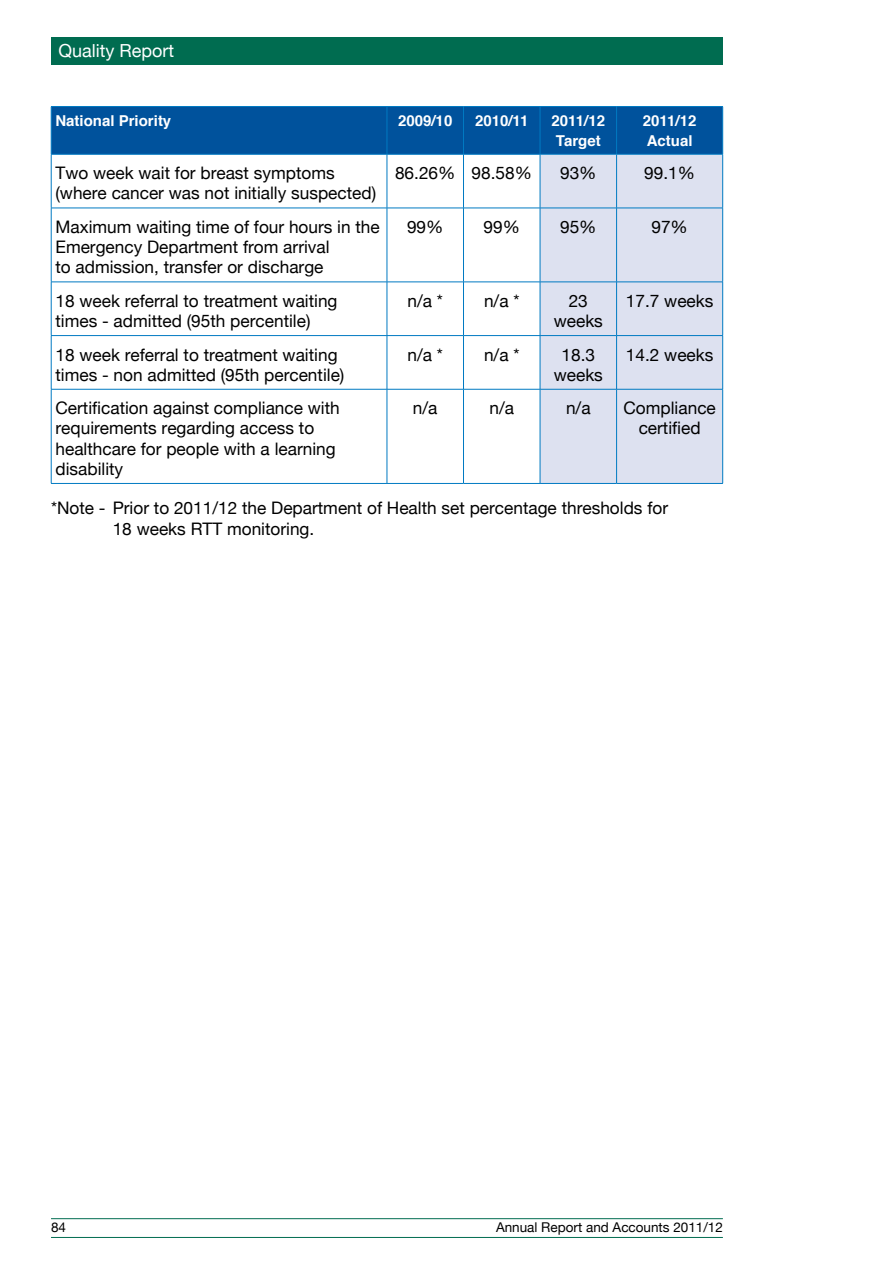
<style>
.page{position:relative;width:893px;height:1263px;background:#fff}
.page>*{position:absolute;margin:0;border:0;box-sizing:border-box;transform-origin:0 0}
.t1{font:18px "Helvetica Neue";color:#fff}
.t2{font:17.25px/20.2px "Helvetica Neue";color:#000}
.t3{font:700 15px/19.5px "Helvetica";color:#fff}
.t4{font:13.5px "Helvetica Neue";color:#000}
</style>
<div class="page">
<div style="left:51px;top:37px;width:672px;height:27px;background:#006c50"></div>
<hr style="left:51px;top:1218px;width:672px;height:1px;background:#006c50">
<hr style="left:51px;top:1237px;width:672px;height:1px;background:#006c50">
<div style="left:52px;top:107px;width:670px;height:47px;background:#00529c"></div>
<div style="left:541px;top:155px;width:181px;height:328px;background:#dde1f0"></div>
<hr style="left:51px;top:106px;width:336px;height:1px;background:#007ac2">
<hr style="left:51px;top:107px;width:1px;height:47px;background:#007ac2">
<hr style="left:387px;top:106px;width:76px;height:1px;background:#007ac2">
<hr style="left:387px;top:107px;width:1px;height:47px;background:#007ac2">
<hr style="left:463px;top:106px;width:77px;height:1px;background:#007ac2">
<hr style="left:463px;top:107px;width:1px;height:47px;background:#007ac2">
<hr style="left:540px;top:106px;width:77px;height:1px;background:#007ac2">
<hr style="left:540px;top:107px;width:1px;height:47px;background:#007ac2">
<hr style="left:617px;top:106px;width:106px;height:1px;background:#007ac2">
<hr style="left:616px;top:107px;width:1px;height:47px;background:#007ac2">
<hr style="left:722px;top:107px;width:1px;height:47px;background:#007ac2">
<hr style="left:51px;top:154px;width:336px;height:1px;background:#007ac2">
<hr style="left:51px;top:154px;width:1px;height:54px;background:#007ac2">
<hr style="left:387px;top:154px;width:76px;height:1px;background:#007ac2">
<hr style="left:387px;top:154px;width:1px;height:54px;background:#007ac2">
<hr style="left:463px;top:154px;width:77px;height:1px;background:#007ac2">
<hr style="left:463px;top:154px;width:1px;height:54px;background:#007ac2">
<hr style="left:540px;top:154px;width:77px;height:1px;background:#007ac2">
<hr style="left:540px;top:154px;width:1px;height:54px;background:#007ac2">
<hr style="left:617px;top:154px;width:106px;height:1px;background:#007ac2">
<hr style="left:616px;top:154px;width:1px;height:54px;background:#007ac2">
<hr style="left:722px;top:154px;width:1px;height:54px;background:#007ac2">
<hr style="left:51px;top:208px;width:336px;height:1px;background:#007ac2">
<hr style="left:51px;top:208px;width:1px;height:74px;background:#007ac2">
<hr style="left:387px;top:208px;width:76px;height:1px;background:#007ac2">
<hr style="left:387px;top:208px;width:1px;height:74px;background:#007ac2">
<hr style="left:463px;top:208px;width:77px;height:1px;background:#007ac2">
<hr style="left:463px;top:208px;width:1px;height:74px;background:#007ac2">
<hr style="left:540px;top:208px;width:77px;height:1px;background:#007ac2">
<hr style="left:540px;top:208px;width:1px;height:74px;background:#007ac2">
<hr style="left:617px;top:208px;width:106px;height:1px;background:#007ac2">
<hr style="left:616px;top:208px;width:1px;height:74px;background:#007ac2">
<hr style="left:722px;top:208px;width:1px;height:74px;background:#007ac2">
<hr style="left:51px;top:282px;width:336px;height:1px;background:#007ac2">
<hr style="left:51px;top:282px;width:1px;height:53px;background:#007ac2">
<hr style="left:387px;top:282px;width:76px;height:1px;background:#007ac2">
<hr style="left:387px;top:282px;width:1px;height:53px;background:#007ac2">
<hr style="left:463px;top:282px;width:77px;height:1px;background:#007ac2">
<hr style="left:463px;top:282px;width:1px;height:53px;background:#007ac2">
<hr style="left:540px;top:282px;width:77px;height:1px;background:#007ac2">
<hr style="left:540px;top:282px;width:1px;height:53px;background:#007ac2">
<hr style="left:617px;top:282px;width:106px;height:1px;background:#007ac2">
<hr style="left:616px;top:282px;width:1px;height:53px;background:#007ac2">
<hr style="left:722px;top:282px;width:1px;height:53px;background:#007ac2">
<hr style="left:51px;top:335px;width:336px;height:1px;background:#007ac2">
<hr style="left:51px;top:336px;width:1px;height:53px;background:#007ac2">
<hr style="left:387px;top:335px;width:76px;height:1px;background:#007ac2">
<hr style="left:387px;top:336px;width:1px;height:53px;background:#007ac2">
<hr style="left:463px;top:335px;width:77px;height:1px;background:#007ac2">
<hr style="left:463px;top:336px;width:1px;height:53px;background:#007ac2">
<hr style="left:540px;top:335px;width:77px;height:1px;background:#007ac2">
<hr style="left:540px;top:336px;width:1px;height:53px;background:#007ac2">
<hr style="left:617px;top:335px;width:106px;height:1px;background:#007ac2">
<hr style="left:616px;top:336px;width:1px;height:53px;background:#007ac2">
<hr style="left:722px;top:336px;width:1px;height:53px;background:#007ac2">
<hr style="left:51px;top:389px;width:336px;height:1px;background:#007ac2">
<hr style="left:51px;top:389px;width:1px;height:94px;background:#007ac2">
<hr style="left:387px;top:389px;width:76px;height:1px;background:#007ac2">
<hr style="left:387px;top:389px;width:1px;height:94px;background:#007ac2">
<hr style="left:463px;top:389px;width:77px;height:1px;background:#007ac2">
<hr style="left:463px;top:389px;width:1px;height:94px;background:#007ac2">
<hr style="left:540px;top:389px;width:77px;height:1px;background:#007ac2">
<hr style="left:540px;top:389px;width:1px;height:94px;background:#007ac2">
<hr style="left:617px;top:389px;width:106px;height:1px;background:#007ac2">
<hr style="left:616px;top:389px;width:1px;height:94px;background:#007ac2">
<hr style="left:722px;top:389px;width:1px;height:94px;background:#007ac2">
<hr style="left:51px;top:483px;width:336px;height:1px;background:#007ac2">
<hr style="left:387px;top:483px;width:76px;height:1px;background:#007ac2">
<hr style="left:463px;top:483px;width:77px;height:1px;background:#007ac2">
<hr style="left:540px;top:483px;width:77px;height:1px;background:#007ac2">
<hr style="left:617px;top:483px;width:106px;height:1px;background:#007ac2">
<p class="t1" style="left:58px;top:40px;width:117px">Quality Report</p>
<p class="t3" style="left:55px;top:111px;width:117px">National Priority</p>
<p class="t3" style="left:398px;top:111px;width:56px">2009/10</p>
<p class="t3" style="left:475px;top:111px;width:55px">2010/11</p>
<p class="t3" style="left:552px;top:111px;width:55px">2011/12<br>Target</p>
<p class="t3" style="left:643px;top:111px;width:55px">2011/12<br>Actual</p>
<p class="t2" style="left:55px;top:163px;width:322px">Two week wait for breast symptoms (where cancer was not initially suspected)</p>
<p class="t2" style="left:395px;top:163px;width:138px">86.26% 98.58%</p>
<p class="t2" style="left:560px;top:163px;width:38px">93%</p>
<p class="t2" style="left:644px;top:163px;width:52px">99.1%</p>
<p class="t2" style="left:55px;top:216px;width:326px">Maximum waiting time of four hours in the<br>Emergency Department from arrival<br>to admission, transfer or discharge</p>
<p class="t2" style="left:407px;top:216px;width:38px">99%</p>
<p class="t2" style="left:484px;top:216px;width:38px">99%</p>
<p class="t2" style="left:560px;top:216px;width:38px">95%</p>
<p class="t2" style="left:651px;top:216px;width:38px">97%</p>
<p class="t2" style="left:55px;top:290px;width:284px">18 week referral to treatment waiting times - admitted (95th percentile)</p>
<p class="t2" style="left:407px;top:290px;width:37px">n/a *</p>
<p class="t2" style="left:484px;top:290px;width:37px">n/a *</p>
<p class="t2" style="left:554px;top:290px;width:51px;text-align:center">23 weeks</p>
<p class="t2" style="left:626px;top:290px;width:89px">17.7 weeks</p>
<p class="t2" style="left:55px;top:344px;width:290px">18 week referral to treatment waiting times - non admitted (95th percentile)</p>
<p class="t2" style="left:407px;top:344px;width:37px">n/a *</p>
<p class="t2" style="left:484px;top:344px;width:37px">n/a *</p>
<p class="t2" style="left:554px;top:344px;width:51px;text-align:center">18.3 weeks</p>
<p class="t2" style="left:626px;top:344px;width:89px">14.2 weeks</p>
<p class="t2" style="left:55px;top:398px;width:286px">Certification against compliance with requirements regarding access to healthcare for people with a learning disability</p>
<p class="t2" style="left:413px;top:398px;width:26px">n/a</p>
<p class="t2" style="left:489px;top:398px;width:26px">n/a</p>
<p class="t2" style="left:566px;top:398px;width:26px">n/a</p>
<p class="t2" style="left:623px;top:398px;width:94px;text-align:center">Compliance certified</p>
<p class="t2" style="left:113px;top:498px;width:557px;text-indent:-62px">*Note - Prior to 2011/12 the Department of Health set percentage thresholds for<br>18 weeks RTT monitoring.</p>
<p class="t4" style="left:51px;top:1219px;width:17px">84</p>
<p class="t4" style="left:496px;top:1219px;width:228px">Annual Report and Accounts 2011/12</p>
</div>
